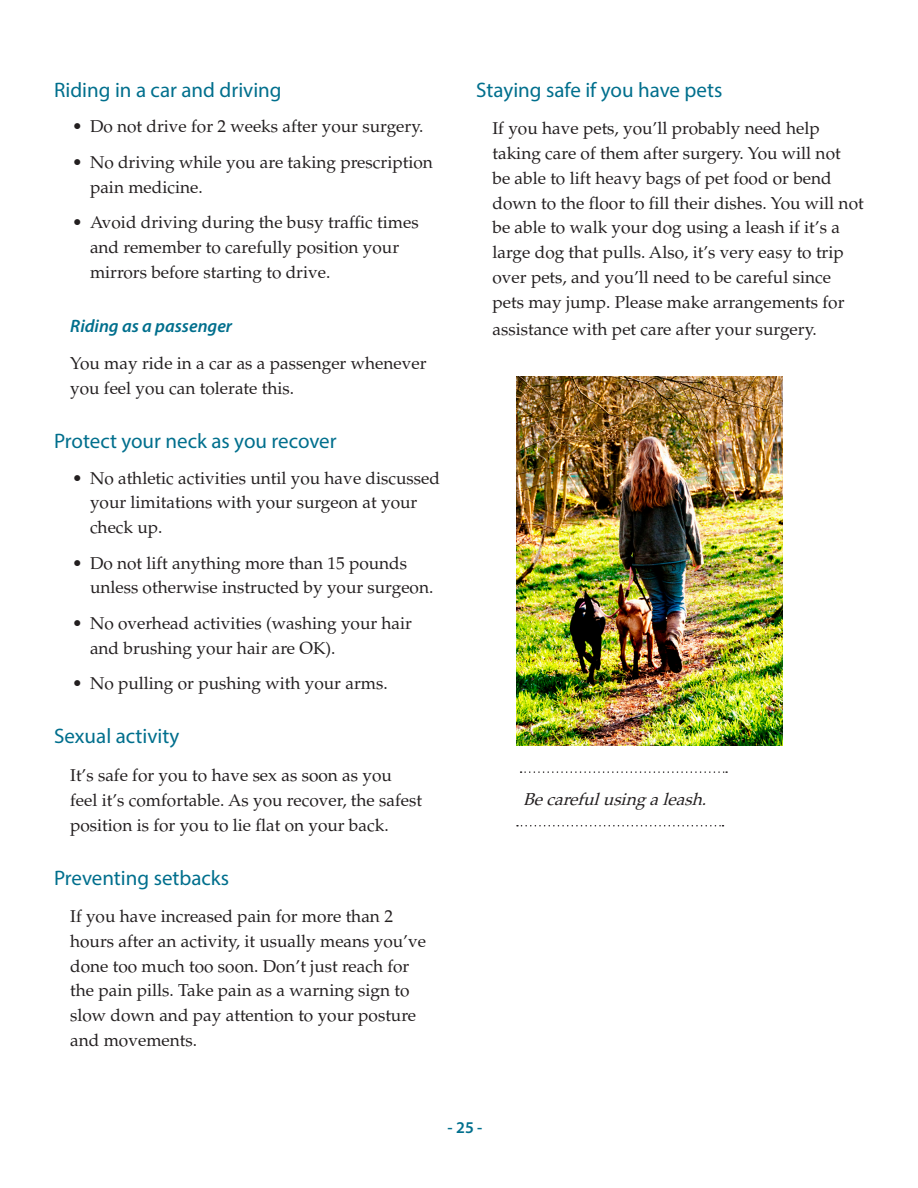
<style>
.page{position:relative;width:918px;height:1188px;background:#fff}
.page>*{position:absolute;margin:0;border:0;box-sizing:border-box;transform-origin:0 0}
.Subhead_A{font:21px "Myriad Pro";color:#006f8d}
.Subhead_B{font:italic 600 18px "Myriad Pro";color:#006f8d}
.Text{font:17.25px/24.8px "Palatino";color:#231f20}
.Text-2{font:italic 17.25px "Palatino";color:#231f20}
.t1{font:600 16.5px "Myriad Pro";color:#006f8d}
</style>
<div class="page">
<img style="left:516px;top:376px;width:267px;height:370px">
<svg style="left:521px;top:771px;width:206px;height:2px"></svg>
<svg style="left:517px;top:825px;width:207px;height:1px"></svg>
<p class="Subhead_A" style="left:54px;top:77px;width:229px">Riding in a car and driving</p>
<p class="Text" style="left:72px;top:114px;width:353px">• Do not drive for 2 weeks after your surgery.</p>
<p class="Text" style="left:90px;top:150px;width:344px;text-indent:-18px">• No driving while you are taking prescription pain medicine.</p>
<p class="Text" style="left:90px;top:210px;width:330px;text-indent:-18px">• Avoid driving during the busy traffic times and remember to carefully position your mirrors before starting to drive.</p>
<p class="Subhead_B" style="left:70px;top:314px;width:164px">Riding as a passenger</p>
<p class="Text" style="left:70px;top:351px;width:358px">You may ride in a car as a passenger whenever you feel you can tolerate this.</p>
<p class="Subhead_A" style="left:54px;top:428px;width:284px">Protect your neck as you recover</p>
<p class="Text" style="left:90px;top:466px;width:351px;text-indent:-18px">• No athletic activities until you have discussed your limitations with your surgeon at your check up.</p>
<p class="Text" style="left:90px;top:551px;width:345px;text-indent:-18px">• Do not lift anything more than 15 pounds unless otherwise instructed by your surgeon.</p>
<p class="Text" style="left:90px;top:611px;width:324px;text-indent:-18px">• No overhead activities (washing your hair and brushing your hair are OK).</p>
<p class="Text" style="left:72px;top:671px;width:317px">• No pulling or pushing with your arms.</p>
<p class="Subhead_A" style="left:54px;top:723px;width:127px">Sexual activity</p>
<p class="Text" style="left:70px;top:763px;width:353px">It’s safe for you to have sex as soon as you feel it’s comfortable. As you recover, the safest position is for you to lie flat on your back.</p>
<p class="Subhead_A" style="left:54px;top:865px;width:177px">Preventing setbacks</p>
<p class="Text" style="left:70px;top:904px;width:357px">If you have increased pain for more than 2 hours after an activity, it usually means you’ve done too much too soon. Don’t just reach for the pain pills. Take pain as a warning sign to slow down and pay attention to your posture and movements.</p>
<p class="Subhead_A" style="left:476px;top:77px;width:248px">Staying safe if you have pets</p>
<p class="Text" style="left:492px;top:117px;width:373px">If you have pets, you’ll probably need help taking care of them after surgery. You will not<br>be able to lift heavy bags of pet food or bend down to the floor to fill their dishes. You will not be able to walk your dog using a leash if it’s a large dog that pulls. Also, it’s very easy to trip over pets, and you’ll need to be careful since pets may jump. Please make arrangements for</p>
<p class="Text" style="left:492px;top:317px;width:326px">assistance with pet care after your surgery.</p>
<p class="Text-2" style="left:523px;top:789px;width:184px">Be careful using a leash.</p>
<p class="t1" style="left:448px;top:1117px;width:36px">- 25 -</p>
</div>
